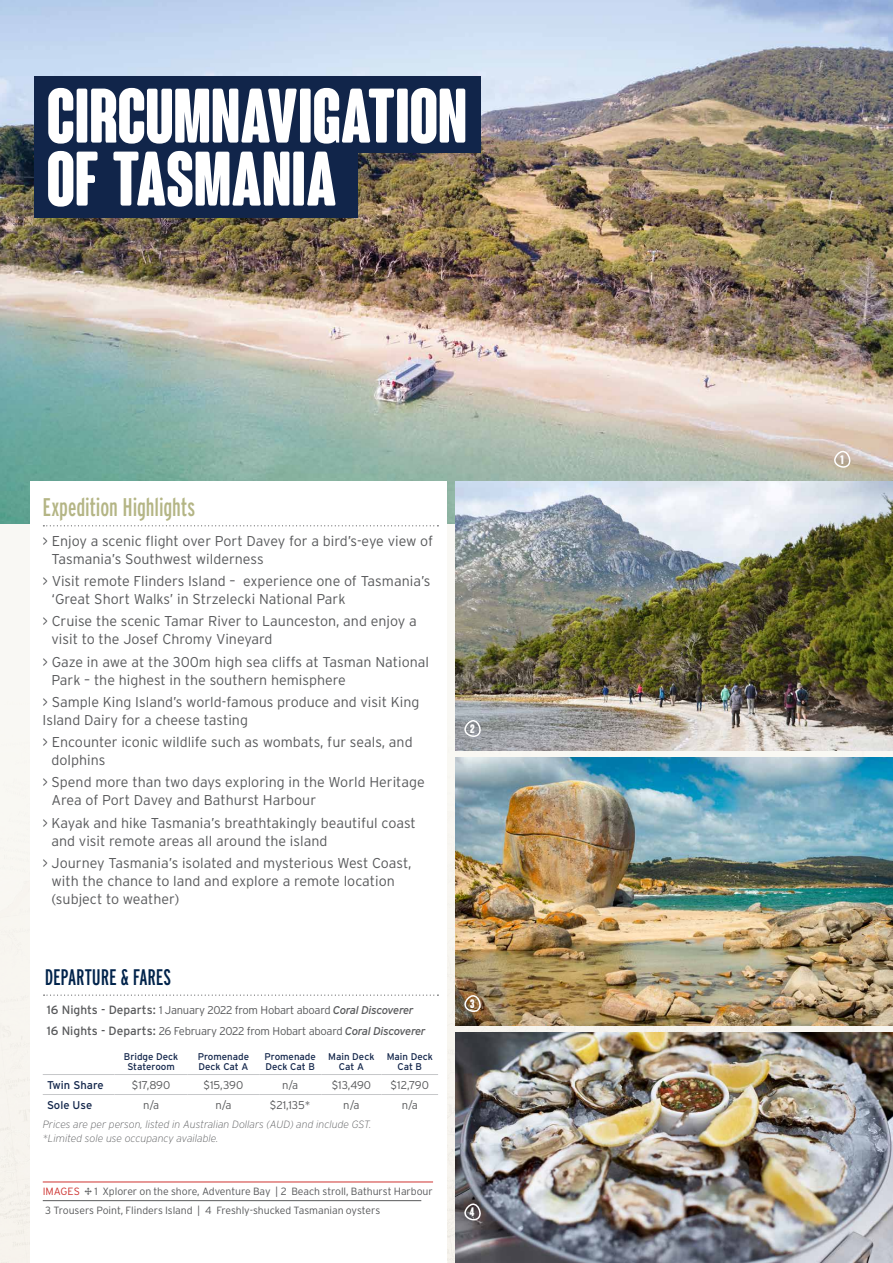
<style>
.page{position:relative;width:893px;height:1263px;background:#f8f6f1}
.page>*{position:absolute;margin:0;border:0;box-sizing:border-box;transform-origin:0 0}
.t1{font:700 condensed 75px/63px "Coluna Rounded";letter-spacing:-.005em;color:#fff}
.t2{font:extra-condensed 25.5px "Interstate";letter-spacing:-.005em;color:#b4b585}
.t3{font:extra-condensed 22.5px "Interstate";letter-spacing:-.005em;color:#00234b}
.t4{font:300 14.25px/18px "Interstate";color:#58595b}
.t5{font:700 condensed 12px "Coluna Rounded";color:#fff}
.t6{font:300 11.25px "Interstate";letter-spacing:-.025em;color:#58595b}
.t7{font:11.25px "Interstate";color:#12254a}
.t8{font:300 10.5px/18.6px "Interstate";letter-spacing:-.005em;color:#58595b}
.t9{font:italic 200 10.5px/13.5px "Interstate";color:#58595b}
.t10{font:9.75px/10.5px "Interstate";color:#12254a;text-align:center}
.s1{font-weight:400;font-size:12px}
.s2{font-weight:400;font-style:italic}
.s3{color:#ce3431}
</style>
<div class="page">
<img style="left:0;top:0;width:893px;height:524px">
<div style="left:34px;top:76px;width:446px;height:77px;background:#11254a"></div>
<div style="left:34px;top:142px;width:323px;height:76px;background:#11254a"></div>
<div style="left:30px;top:482px;width:416px;height:781px;background:#fff"></div>
<svg style="left:43px;top:525px;width:395px;height:1px"></svg>
<img style="left:455px;top:757px;width:438px;height:268px">
<img style="left:455px;top:482px;width:438px;height:268px">
<svg style="left:833px;top:450px;width:17px;height:19px"></svg>
<svg style="left:463px;top:994px;width:17px;height:19px"></svg>
<hr style="left:43px;top:1182px;width:390px;height:1px;background:#ce3431">
<hr style="left:43px;top:1200px;width:378px;height:1px;background:#58595b">
<svg style="left:44px;top:994px;width:394px;height:2px"></svg>
<hr style="left:43px;top:1074px;width:72px;height:1px;background:#c7c8ca">
<hr style="left:115px;top:1074px;width:73px;height:1px;background:#c7c8ca">
<hr style="left:188px;top:1074px;width:71px;height:1px;background:#c7c8ca">
<hr style="left:259px;top:1074px;width:62px;height:1px;background:#c7c8ca">
<hr style="left:321px;top:1074px;width:61px;height:1px;background:#c7c8ca">
<hr style="left:382px;top:1074px;width:56px;height:1px;background:#c7c8ca">
<hr style="left:43px;top:1094px;width:72px;height:1px;background:#c7c8ca">
<hr style="left:115px;top:1094px;width:73px;height:1px;background:#c7c8ca">
<hr style="left:188px;top:1094px;width:71px;height:1px;background:#c7c8ca">
<hr style="left:259px;top:1094px;width:62px;height:1px;background:#c7c8ca">
<hr style="left:321px;top:1094px;width:61px;height:1px;background:#c7c8ca">
<hr style="left:382px;top:1094px;width:56px;height:1px;background:#c7c8ca">
<img style="left:455px;top:1032px;width:438px;height:231px">
<svg style="left:463px;top:1202px;width:17px;height:19px"></svg>
<svg style="left:463px;top:719px;width:17px;height:19px"></svg>
<h1 class="t1" style="left:47px;top:91px;width:422px">CIRCUMNAVIGATION<br>OF TASMANIA</h1>
<h2 class="t2" style="left:43px;top:491px;width:154px">Expedition Highlights</h2>
<p class="t4" style="left:52px;top:533px;width:383px;line-height:17.2px;text-indent:-9px">&gt; Enjoy a scenic flight over Port Davey for a bird’s-eye view of<br>Tasmania’s Southwest wilderness</p>
<p class="t4" style="left:52px;top:572px;width:381px;text-indent:-9px">&gt; Visit remote Flinders Island – experience one of Tasmania’s ‘Great Short Walks’ in Strzelecki National Park</p>
<p class="t4" style="left:52px;top:612px;width:367px;text-indent:-9px">&gt; Cruise the scenic Tamar River to Launceston, and enjoy a visit to the Josef Chromy Vineyard</p>
<p class="t4" style="left:52px;top:652px;width:379px;text-indent:-9px">&gt; Gaze in awe at the 300m high sea cliffs at Tasman National<br>Park – the highest in the southern hemisphere</p>
<p class="t4" style="left:43px;top:693px;width:378px">&gt; Sample King Island’s world-famous produce and visit King<br>Island Dairy for a cheese tasting</p>
<p class="t4" style="left:52px;top:733px;width:363px;text-indent:-9px">&gt; Encounter iconic wildlife such as wombats, fur seals, and dolphins</p>
<p class="t4" style="left:52px;top:773px;width:375px;text-indent:-9px">&gt; Spend more than two days exploring in the World Heritage<br>Area of Port Davey and Bathurst Harbour</p>
<p class="t4" style="left:52px;top:813px;width:366px;text-indent:-9px">&gt; Kayak and hike Tasmania’s breathtakingly beautiful coast and visit remote areas all around the island</p>
<p class="t4" style="left:52px;top:854px;width:362px;text-indent:-9px">&gt; Journey Tasmania’s isolated and mysterious West Coast, with the chance to land and explore a remote location (subject to weather)</p>
<h3 class="t3" style="left:45px;top:963px;width:128px">DEPARTURE &amp; FARES</h3>
<p class="t6" style="left:47px;top:1003px;width:368px"><span class="s1">16 Nights - Departs:</span> 1 January 2022 from Hobart aboard <span class="s2">Coral Discoverer</span></p>
<p class="t10" style="left:124px;top:1051px;width:56px">Bridge Deck<br>Stateroom</p>
<p class="t10" style="left:198px;top:1051px;width:53px;text-align:left">Promenade<br>Deck Cat A</p>
<p class="t10" style="left:264px;top:1051px;width:53px;text-align:left">Promenade<br>Deck Cat B</p>
<p class="t10" style="left:328px;top:1051px;width:48px">Main Deck<br>Cat A</p>
<p class="t10" style="left:387px;top:1051px;width:48px">Main Deck<br>Cat B</p>
<p class="t7" style="left:47px;top:1078px;width:58px">Twin Share</p>
<p class="t6" style="left:132px;top:1078px;width:40px">$17,890</p>
<p class="t6" style="left:204px;top:1078px;width:41px">$15,390</p>
<p class="t6" style="left:282px;top:1078px;width:18px">n/a</p>
<p class="t6" style="left:332px;top:1078px;width:41px">$13,490</p>
<p class="t6" style="left:391px;top:1078px;width:40px">$12,790</p>
<p class="t7" style="left:47px;top:1098px;width:47px">Sole Use</p>
<p class="t6" style="left:143px;top:1098px;width:18px">n/a</p>
<p class="t6" style="left:215px;top:1098px;width:18px">n/a</p>
<p class="t6" style="left:270px;top:1098px;width:42px">$21,135*</p>
<p class="t6" style="left:343px;top:1098px;width:18px">n/a</p>
<p class="t6" style="left:402px;top:1098px;width:18px">n/a</p>
<p class="t6" style="left:47px;top:1024px;width:380px"><span class="s1">16 Nights - Departs:</span> 26 February 2022 from Hobart aboard <span class="s2">Coral Discoverer</span></p>
<p class="t9" style="left:43px;top:1118px;width:330px">Prices are per person, listed in Australian Dollars (AUD) and include GST. *Limited sole use occupancy available.</p>
<p class="t8" style="left:43px;top:1182px;width:392px"><span class="s3">IMAGES</span> ∏ 1 Xplorer on the shore, Adventure Bay | 2 Beach stroll, Bathurst Harbour<br>3 Trousers Point, Flinders Island | 4 Freshly-shucked Tasmanian oysters</p>
<p class="t5" style="left:470px;top:722px;width:6px">2</p>
<p class="t5" style="left:470px;top:997px;width:6px">3</p>
<p class="t5" style="left:470px;top:1206px;width:6px">4</p>
<p class="t5" style="left:840px;top:453px;width:5px">1</p>
</div>
